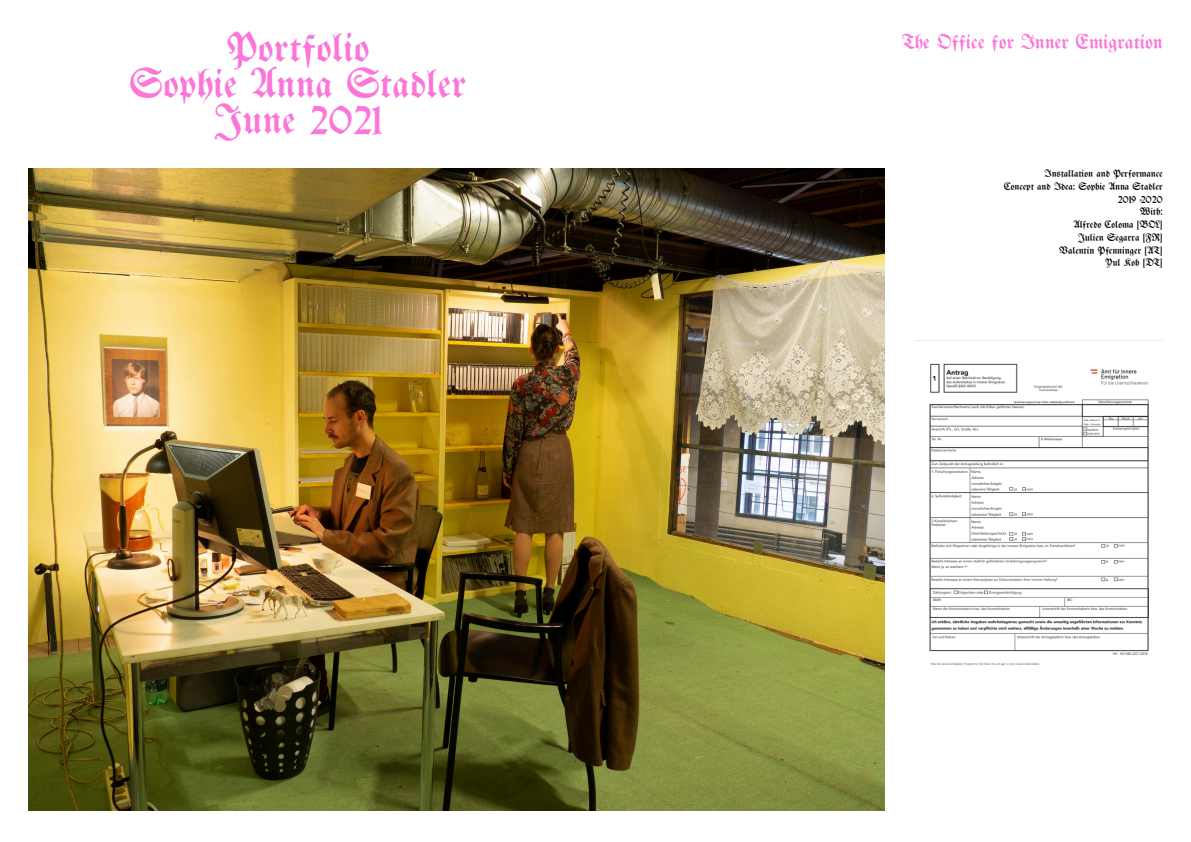
<style>
.page{position:relative;width:1191px;height:842px;background:#fff}
.page>*{position:absolute;margin:0;border:0;box-sizing:border-box;transform-origin:0 0}
.t1{font:48px/36px "font 000000002718 b 3 a 2";color:#fc76d9;text-align:center}
.t2{font:24px "font 000000002718 b 3 a 2";color:#fc76d9}
.t3{font:12px/12.7px "font 000000002718 b 3 a 2";color:#000;text-align:right}
</style>
<div class="page">
<img style="left:28px;top:169px;width:856px;height:642px">
<img style="left:915px;top:340px;width:247px;height:326px">
<h1 class="t1" style="left:129px;top:32px;width:338px">Portfolio<br>Sophie Anna Stadler<br>June 2021</h1>
<h2 class="t2" style="left:901px;top:34px;width:262px">The Office for Inner Emigration</h2>
<p class="t3" style="left:1004px;top:168px;width:160px">Installation and Performance<br>Concept and Idea: Sophie Anna Stadler<br>2019 -2020<br>With:<br>Alfredo Coloma [BOL]<br>Julien Segarra [FR]<br>Valentin Pfenninger [AT]<br>Yul Koh [DT]</p>
</div>
